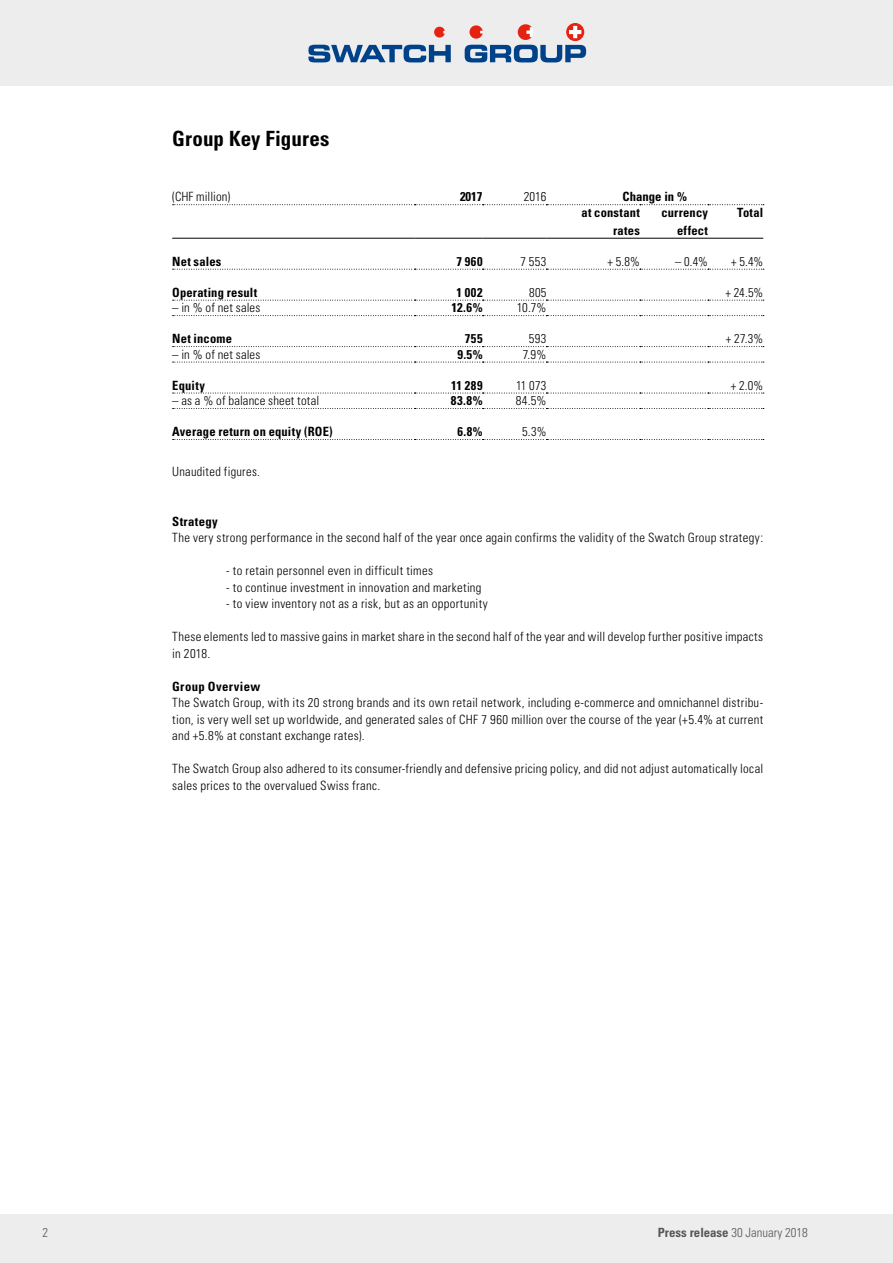
<style>
.page{position:relative;width:893px;height:1263px;background:#fff}
.page>*{position:absolute;margin:0;border:0;box-sizing:border-box;transform-origin:0 0}
.t1{font:700 condensed 21px "Univers LT Std";letter-spacing:.005em;color:#000}
.t2{font:300 condensed 12.75px/16.5px "Univers LT Std";letter-spacing:.025em;color:#000}
.t3{font:700 condensed 12.75px/15.5px "Univers LT Std";letter-spacing:.02em;color:#000}
.t4{font:300 condensed 12.75px "Univers LT Std";color:#575756}
.t5{font:300 condensed 12.75px "Univers LT Std";color:#000}
.s1{font-weight:700}
</style>
<div class="page">
<div style="left:0;top:1213px;width:893px;height:50px;background:#ededed"></div>
<div style="left:0;top:0;width:893px;height:86px;background:#ededed"></div>
<svg style="left:308px;top:45px;width:143px;height:17px"></svg>
<svg style="left:434px;top:27px;width:11px;height:11px"></svg>
<svg style="left:465px;top:23px;width:121px;height:39px"></svg>
<svg style="left:173px;top:204px;width:591px;height:1px"></svg>
<svg style="left:173px;top:269px;width:591px;height:1px"></svg>
<svg style="left:173px;top:300px;width:591px;height:1px"></svg>
<svg style="left:173px;top:315px;width:591px;height:1px"></svg>
<svg style="left:173px;top:346px;width:591px;height:1px"></svg>
<svg style="left:173px;top:362px;width:591px;height:1px"></svg>
<svg style="left:173px;top:393px;width:591px;height:1px"></svg>
<svg style="left:173px;top:408px;width:591px;height:1px"></svg>
<svg style="left:173px;top:439px;width:591px;height:1px"></svg>
<hr style="left:172px;top:238px;width:243px;height:1px;background:#000">
<hr style="left:415px;top:238px;width:68px;height:1px;background:#000">
<hr style="left:483px;top:238px;width:63px;height:1px;background:#000">
<hr style="left:546px;top:238px;width:94px;height:1px;background:#000">
<hr style="left:640px;top:238px;width:68px;height:1px;background:#000">
<hr style="left:708px;top:238px;width:55px;height:1px;background:#000">
<h1 class="t1" style="left:172px;top:126px;width:159px">Group Key Figures</h1>
<p class="t5" style="left:172px;top:189px;width:60px">(CHF million)</p>
<p class="t3" style="left:460px;top:189px;width:24px">2017</p>
<p class="t2" style="left:524px;top:188px;width:24px">2016</p>
<p class="t3" style="left:581px;top:189px;width:107px;text-indent:41px">Change in % at constant</p>
<p class="t3" style="left:613px;top:222px;width:28px">rates</p>
<p class="t3" style="left:661px;top:203px;width:48px;line-height:18px;text-align:right">currency effect</p>
<p class="t3" style="left:737px;top:204px;width:27px">Total</p>
<p class="t3" style="left:172px;top:253px;width:51px">Net sales</p>
<p class="t3" style="left:456px;top:253px;width:28px">7 960</p>
<p class="t2" style="left:521px;top:253px;width:27px">7 553</p>
<p class="t2" style="left:607px;top:253px;width:34px">+ 5.8%</p>
<p class="t2" style="left:675px;top:253px;width:34px">– 0.4%</p>
<p class="t2" style="left:731px;top:253px;width:34px">+ 5.4%</p>
<p class="t3" style="left:172px;top:284px;width:86px">Operating result</p>
<p class="t3" style="left:456px;top:284px;width:28px">1 002</p>
<p class="t2" style="left:529px;top:284px;width:19px">805</p>
<p class="t2" style="left:726px;top:284px;width:39px">+ 24.5%</p>
<p class="t2" style="left:172px;top:299px;width:90px">– in % of net sales</p>
<p class="t3" style="left:451px;top:300px;width:33px">12.6%</p>
<p class="t2" style="left:517px;top:299px;width:31px">10.7%</p>
<p class="t3" style="left:172px;top:331px;width:61px">Net income</p>
<p class="t3" style="left:465px;top:331px;width:19px">755</p>
<p class="t2" style="left:529px;top:330px;width:19px">593</p>
<p class="t2" style="left:726px;top:330px;width:39px">+ 27.3%</p>
<p class="t2" style="left:172px;top:346px;width:90px">– in % of net sales</p>
<p class="t3" style="left:457px;top:346px;width:27px">9.5%</p>
<p class="t2" style="left:523px;top:346px;width:25px">7.9%</p>
<p class="t3" style="left:172px;top:377px;width:34px">Equity</p>
<p class="t3" style="left:451px;top:377px;width:33px">11 289</p>
<p class="t2" style="left:516px;top:377px;width:32px">11 073</p>
<p class="t2" style="left:731px;top:377px;width:34px">+ 2.0%</p>
<p class="t2" style="left:172px;top:392px;width:149px">– as a % of balance sheet total</p>
<p class="t3" style="left:451px;top:393px;width:33px">83.8%</p>
<p class="t2" style="left:516px;top:392px;width:32px">84.5%</p>
<p class="t3" style="left:172px;top:424px;width:162px">Average return on equity (ROE)</p>
<p class="t3" style="left:458px;top:424px;width:26px">6.8%</p>
<p class="t2" style="left:522px;top:423px;width:26px">5.3%</p>
<p class="t2" style="left:172px;top:463px;width:89px">Unaudited figures.</p>
<p class="t3" style="left:172px;top:513px;width:47px">Strategy</p>
<p class="t2" style="left:172px;top:529px;width:592px">The very strong performance in the second half of the year once again confirms the validity of the Swatch Group strategy:</p>
<p class="t2" style="left:226px;top:562px;width:208px">- to retain personnel even in difficult times</p>
<p class="t2" style="left:226px;top:579px;width:257px">- to continue investment in innovation and marketing</p>
<p class="t2" style="left:226px;top:595px;width:263px">- to view inventory not as a risk, but as an opportunity</p>
<p class="t2" style="left:172px;top:628px;width:592px">These elements led to massive gains in market share in the second half of the year and will develop further positive impacts in 2018.</p>
<p class="t3" style="left:172px;top:678px;width:90px">Group Overview</p>
<p class="t2" style="left:172px;top:694px;width:593px;text-align:justify">The Swatch Group, with its 20 strong brands and its own retail network, including e-commerce and omnichannel distribu&shy;tion, is very well set up worldwide, and generated sales of CHF 7 960 million over the course of the year (+5.4% at current and +5.8% at constant exchange rates).</p>
<p class="t2" style="left:172px;top:760px;width:593px">The Swatch Group also adhered to its consumer-friendly and defensive pricing policy, and did not adjust automatically local sales prices to the overvalued Swiss franc.</p>
<p class="t4" style="left:43px;top:1224px;width:7px">2</p>
<p class="t4" style="left:658px;top:1224px;width:152px"><span class="s1">Press release</span> 30 January 2018</p>
</div>
